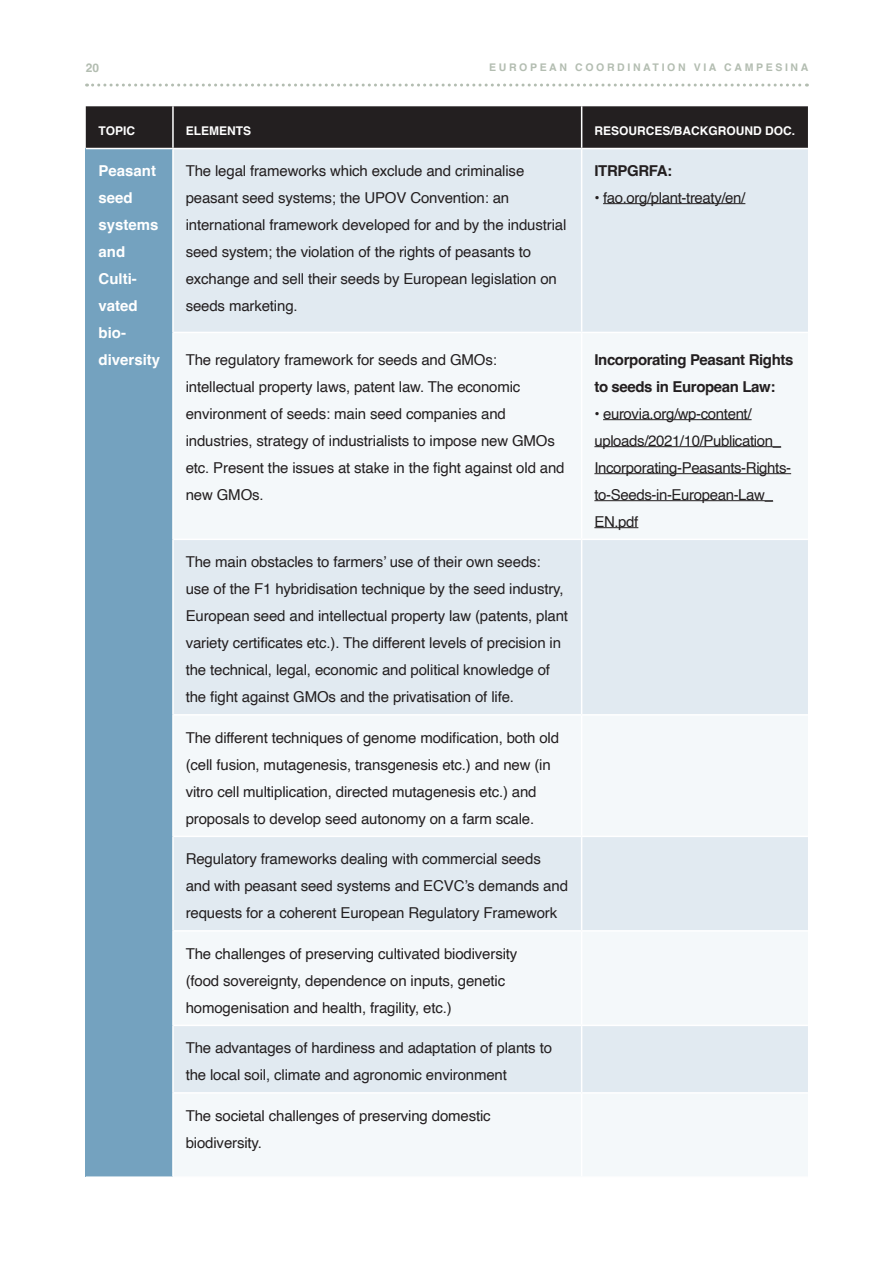
<style>
.page{position:relative;width:893px;height:1263px;background:#fff}
.page>*{position:absolute;margin:0;border:0;box-sizing:border-box;transform-origin:0 0}
.t1{font:15px/27px "Helvetica";letter-spacing:-.01em;color:#231f20}
.t2{font:700 15px/27px "Helvetica";letter-spacing:-.025em;color:#231f20}
.t3{font:700 15px/27px "Helvetica";color:#fff}
.t4{font:700 12px "Helvetica";color:#fff}
.t5{font:700 12px "Helvetica";color:#b3bdb1}
.t6{font:700 10.5px "Helvetica";letter-spacing:.25em;color:#b3bdb1}
.s1{font-weight:700}
</style>
<div class="page">
<svg style="left:87px;top:84px;width:720px;height:3px"></svg>
<div style="left:86px;top:106px;width:722px;height:42px;background:#231f20"></div>
<div style="left:86px;top:148px;width:87px;height:1029px;background:#74a2bf"></div>
<div style="left:174px;top:149px;width:634px;height:183px;background:#e1eaf1"></div>
<svg style="left:174px;top:334px;width:634px;height:842px;fill:#f4f8fa"></svg>
<hr style="left:172px;top:106px;width:2px;height:42px;background:#fff">
<hr style="left:581px;top:106px;width:1px;height:42px;background:#fff">
<hr style="left:581px;top:149px;width:1px;height:183px;background:#fff">
<hr style="left:581px;top:333px;width:1px;height:206px;background:#fff">
<hr style="left:581px;top:540px;width:1px;height:174px;background:#fff">
<hr style="left:581px;top:716px;width:1px;height:120px;background:#fff">
<hr style="left:581px;top:837px;width:1px;height:93px;background:#fff">
<hr style="left:581px;top:932px;width:1px;height:93px;background:#fff">
<hr style="left:581px;top:1026px;width:1px;height:66px;background:#fff">
<hr style="left:581px;top:1094px;width:1px;height:82px;background:#fff">
<hr style="left:86px;top:148px;width:87px;height:1px;background:#fff">
<hr style="left:172px;top:149px;width:2px;height:183px;background:#fff">
<hr style="left:172px;top:332px;width:2px;height:207px;background:#fff">
<hr style="left:172px;top:539px;width:2px;height:176px;background:#fff">
<hr style="left:172px;top:715px;width:2px;height:121px;background:#fff">
<hr style="left:172px;top:836px;width:2px;height:95px;background:#fff">
<hr style="left:172px;top:931px;width:2px;height:94px;background:#fff">
<hr style="left:172px;top:1025px;width:2px;height:68px;background:#fff">
<hr style="left:172px;top:1093px;width:2px;height:83px;background:#fff">
<hr style="left:174px;top:539px;width:408px;height:1px;background:#fff">
<hr style="left:582px;top:539px;width:226px;height:1px;background:#fff">
<hr style="left:174px;top:714px;width:408px;height:2px;background:#fff">
<hr style="left:582px;top:714px;width:226px;height:2px;background:#fff">
<hr style="left:174px;top:836px;width:408px;height:1px;background:#fff">
<hr style="left:582px;top:836px;width:226px;height:1px;background:#fff">
<hr style="left:174px;top:930px;width:408px;height:2px;background:#fff">
<hr style="left:582px;top:930px;width:226px;height:2px;background:#fff">
<hr style="left:174px;top:1025px;width:408px;height:1px;background:#fff">
<hr style="left:582px;top:1025px;width:226px;height:1px;background:#fff">
<hr style="left:174px;top:1092px;width:408px;height:2px;background:#fff">
<hr style="left:582px;top:1092px;width:226px;height:2px;background:#fff">
<hr style="left:86px;top:1176px;width:87px;height:2px;background:#fff">
<hr style="left:603px;top:203px;width:142px;height:1px;background:#231f20">
<hr style="left:603px;top:419px;width:149px;height:1px;background:#231f20">
<hr style="left:594px;top:446px;width:187px;height:1px;background:#231f20">
<hr style="left:594px;top:473px;width:197px;height:1px;background:#231f20">
<hr style="left:594px;top:500px;width:179px;height:1px;background:#231f20">
<hr style="left:594px;top:527px;width:44px;height:1px;background:#231f20">
<p class="t5" style="left:86px;top:60px;width:15px">20</p>
<p class="t6" style="left:489px;top:61px;width:321px">EUROPEAN COORDINATION VIA CAMPESINA</p>
<p class="t4" style="left:99px;top:123px;width:38px">TOPIC</p>
<p class="t4" style="left:186px;top:123px;width:67px">ELEMENTS</p>
<p class="t4" style="left:594px;top:123px;width:202px">RESOURCES/BACKGROUND DOC.</p>
<p class="t3" style="left:99px;top:158px;width:63px">Peasant seed systems and<br>Culti&shy;vated bio&shy;diversity</p>
<p class="t1" style="left:186px;top:157px;width:382px">The legal frameworks which exclude and criminalise peasant seed systems; the UPOV Convention: an international framework developed for and by the industrial seed system; the violation of the rights of peasants to exchange and sell their seeds by European legislation on seeds marketing.</p>
<p class="t2" style="left:594px;top:158px;width:79px">ITRPGRFA:</p>
<p class="t1" style="left:594px;top:184px;width:152px"><span class="s1">•</span> fao.org/plant-treaty/en/</p>
<p class="t1" style="left:186px;top:346px;width:380px">The regulatory framework for seeds and GMOs: intellectual property laws, patent law. The economic environment of seeds: main seed companies and industries, strategy of industrialists to impose new GMOs etc. Present the issues at stake in the fight against old and new GMOs.</p>
<p class="t2" style="left:594px;top:347px;width:201px">Incorporating Peasant Rights to seeds in European Law:</p>
<p class="t1" style="left:594px;top:400px;width:198px"><span class="s1">•</span> eurovia.org/wp-content/ uploads/2021/10/Publication_<br>Incorporating-Peasants-Rights&shy;to-Seeds-in-European-Law_<br>EN.pdf</p>
<p class="t1" style="left:186px;top:549px;width:384px">The main obstacles to farmers’ use of their own seeds: use of the F1 hybridisation technique by the seed industry, European seed and intellectual property law (patents, plant variety certificates etc.). The different levels of precision in the technical, legal, economic and political knowledge of the fight against GMOs and the privatisation of life.</p>
<p class="t1" style="left:186px;top:724px;width:375px">The different techniques of genome modification, both old (cell fusion, mutagenesis, transgenesis etc.) and new (in vitro cell multiplication, directed mutagenesis etc.) and proposals to develop seed autonomy on a farm scale.</p>
<p class="t1" style="left:186px;top:846px;width:384px">Regulatory frameworks dealing with commercial seeds and with peasant seed systems and ECVC’s demands and requests for a coherent European Regulatory Framework</p>
<p class="t1" style="left:186px;top:940px;width:333px">The challenges of preserving cultivated biodiversity (food sovereignty, dependence on inputs, genetic homogenisation and health, fragility, etc.)</p>
<p class="t1" style="left:186px;top:1035px;width:368px">The advantages of hardiness and adaptation of plants to the local soil, climate and agronomic environment</p>
<p class="t1" style="left:186px;top:1102px;width:307px">The societal challenges of preserving domestic biodiversity.</p>
</div>
